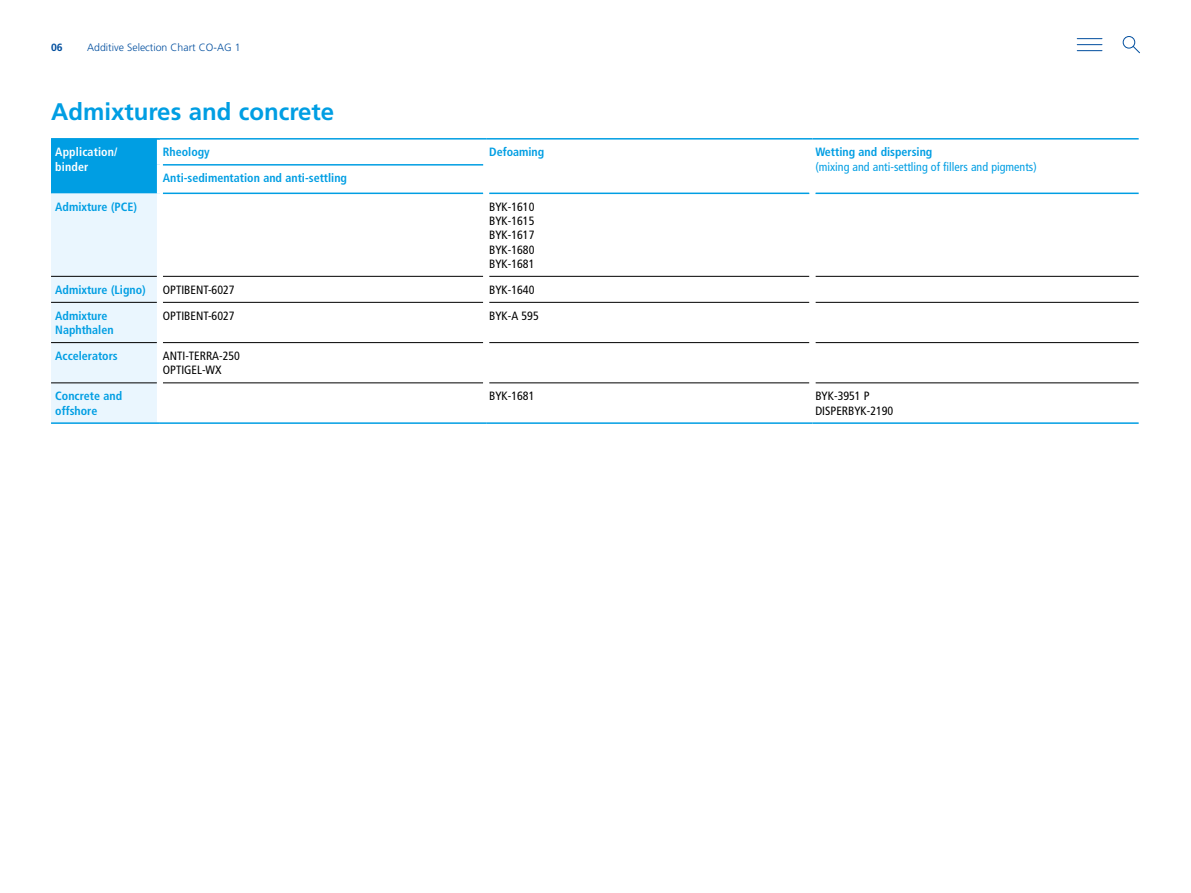
<style>
.page{position:relative;width:1191px;height:893px;background:#fff}
.page>*{position:absolute;margin:0;border:0;box-sizing:border-box;transform-origin:0 0}
.t1{font:700 24px "Frutiger LT Pro";color:#009ee3}
.t2{font:700 condensed 12px/14.2px "Frutiger LT Pro";color:#009ee3}
.t3{font:condensed 12px/14.2px "Frutiger LT Pro";color:#000}
.t4{font:condensed 12px "Frutiger LT Pro";color:#009ee3}
.t5{font:700 condensed 12px/14.2px "Frutiger LT Pro";letter-spacing:.01em;color:#fff}
.t6{font:300 10.5px "Frutiger LT Pro";color:#004e9e}
.t7{font:700 10.5px "Frutiger LT Pro";color:#004e9e}
</style>
<div class="page">
<div style="left:51px;top:139px;width:109px;height:54px;background:#009ee3"></div>
<div style="left:51px;top:193px;width:106px;height:229px;background:#eaf6fe"></div>
<hr style="left:51px;top:276px;width:106px;height:1px;background:#000">
<hr style="left:163px;top:276px;width:320px;height:1px;background:#000">
<hr style="left:489px;top:276px;width:320px;height:1px;background:#000">
<hr style="left:815px;top:276px;width:323px;height:1px;background:#000">
<hr style="left:51px;top:302px;width:106px;height:1px;background:#000">
<hr style="left:163px;top:302px;width:320px;height:1px;background:#000">
<hr style="left:489px;top:302px;width:320px;height:1px;background:#000">
<hr style="left:815px;top:302px;width:323px;height:1px;background:#000">
<hr style="left:51px;top:342px;width:106px;height:1px;background:#000">
<hr style="left:163px;top:342px;width:320px;height:1px;background:#000">
<hr style="left:489px;top:342px;width:320px;height:1px;background:#000">
<hr style="left:815px;top:342px;width:323px;height:1px;background:#000">
<hr style="left:51px;top:383px;width:106px;height:1px;background:#000">
<hr style="left:163px;top:383px;width:320px;height:1px;background:#000">
<hr style="left:489px;top:383px;width:320px;height:1px;background:#000">
<hr style="left:815px;top:383px;width:323px;height:1px;background:#000">
<hr style="left:163px;top:193px;width:320px;height:1px;background:#009ee3">
<hr style="left:489px;top:193px;width:320px;height:1px;background:#009ee3">
<hr style="left:815px;top:193px;width:323px;height:1px;background:#009ee3">
<hr style="left:51px;top:422px;width:109px;height:2px;background:#009ee3">
<hr style="left:160px;top:422px;width:326px;height:2px;background:#009ee3">
<hr style="left:486px;top:422px;width:326px;height:2px;background:#009ee3">
<hr style="left:812px;top:422px;width:326px;height:2px;background:#009ee3">
<div style="left:157px;top:140px;width:6px;height:25px;background:#fff"></div>
<div style="left:157px;top:165px;width:6px;height:28px;background:#fff"></div>
<hr style="left:163px;top:164px;width:320px;height:2px;background:#009ee3">
<hr style="left:51px;top:138px;width:109px;height:2px;background:#009ee3">
<hr style="left:160px;top:138px;width:326px;height:2px;background:#009ee3">
<hr style="left:486px;top:138px;width:326px;height:2px;background:#009ee3">
<hr style="left:812px;top:138px;width:326px;height:2px;background:#009ee3">
<svg style="left:1077px;top:38px;width:25px;height:13px"></svg>
<svg style="left:1132px;top:45px;width:8px;height:9px"></svg>
<div style="left:1122px;top:36px;width:13px;height:12px;border:1px solid #004e9e;border-radius:50%"></div>
<p class="t7" style="left:51px;top:41px;width:13px">06</p>
<p class="t6" style="left:87px;top:41px;width:155px">Additive Selection Chart CO-AG 1</p>
<h1 class="t1" style="left:51px;top:97px;width:285px">Admixtures and concrete</h1>
<p class="t5" style="left:55px;top:145px;width:64px">Application/ binder</p>
<p class="t2" style="left:163px;top:145px;width:48px">Rheology</p>
<p class="t2" style="left:489px;top:145px;width:57px">Defoaming</p>
<p class="t2" style="left:815px;top:145px;width:118px">Wetting and dispersing</p>
<p class="t4" style="left:815px;top:159px;width:223px">(mixing and anti-settling of fillers and pigments)</p>
<p class="t2" style="left:163px;top:171px;width:186px">Anti-sedimentation and anti-settling</p>
<p class="t2" style="left:55px;top:200px;width:83px">Admixture (PCE)</p>
<p class="t3" style="left:489px;top:200px;width:47px;text-align:justify">BYK-1610<br>BYK-1615<br>BYK-1617<br>BYK-1680<br>BYK-1681</p>
<p class="t2" style="left:55px;top:283px;width:92px">Admixture (Ligno)</p>
<p class="t3" style="left:163px;top:283px;width:73px">OPTIBENT-6027</p>
<p class="t3" style="left:489px;top:283px;width:47px">BYK-1640</p>
<p class="t2" style="left:55px;top:309px;width:60px">Admixture<br>Naphthalen</p>
<p class="t3" style="left:163px;top:309px;width:73px">OPTIBENT-6027</p>
<p class="t3" style="left:489px;top:309px;width:51px">BYK-A 595</p>
<p class="t2" style="left:55px;top:349px;width:64px">Accelerators</p>
<p class="t3" style="left:163px;top:349px;width:79px">ANTI-TERRA-250<br>OPTIGEL-WX</p>
<p class="t2" style="left:55px;top:389px;width:68px">Concrete and offshore</p>
<p class="t3" style="left:489px;top:389px;width:47px">BYK-1681</p>
<p class="t3" style="left:815px;top:389px;width:79px">BYK-3951 P<br>DISPERBYK-2190</p>
</div>
